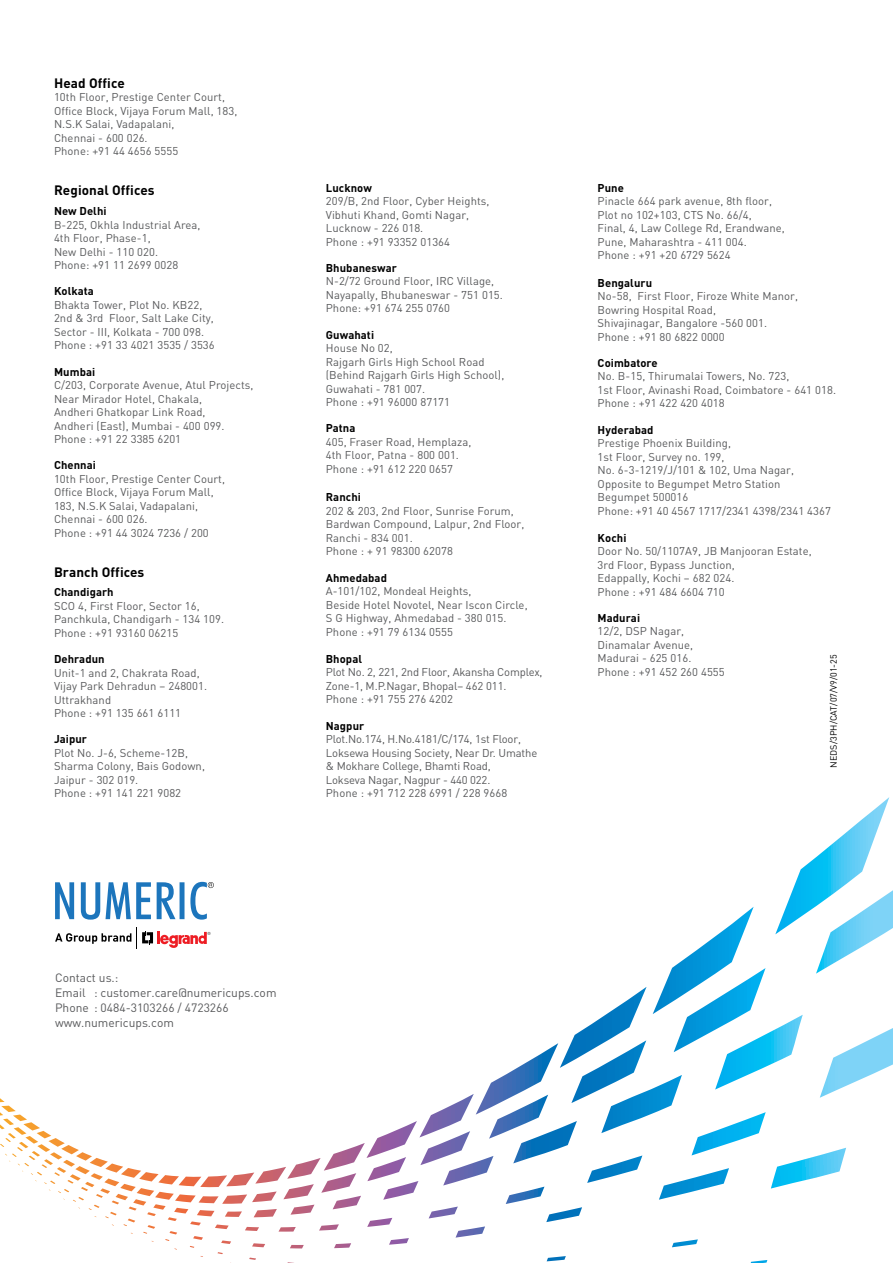
<style>
.page{position:relative;width:893px;height:1263px;background:#fff}
.page>*{position:absolute;margin:0;border:0;box-sizing:border-box;transform-origin:0 0}
.t1{font:700 13.5px "DIN";letter-spacing:.005em;color:#000}
.t2{font:12px/15px "DIN";color:#58595b}
.t3{font:11.25px/13.5px "DIN";letter-spacing:.005em;color:#58595b}
.t4{font:700 11.25px "DIN";letter-spacing:.005em;color:#000}
.t5{font:11.25px/13.5px "DIN";letter-spacing:-.015em;color:#58595b}
.t6{font:9px "DIN";color:#000}
</style>
<div class="page">
<svg style="left:0;top:797px;width:893px;height:466px"></svg>
<p class="t1" style="left:54px;top:74px;width:72px">Head Office</p>
<p class="t3" style="left:54px;top:90px;width:185px">10th Floor, Prestige Center Court,<br>Office Block, Vijaya Forum Mall, 183,<br>N.S.K Salai, Vadapalani,<br>Chennai - 600 026.<br>Phone: +91 44 4656 5555</p>
<p class="t1" style="left:54px;top:182px;width:102px">Regional Offices</p>
<p class="t4" style="left:54px;top:204px;width:54px">New Delhi</p>
<p class="t3" style="left:54px;top:218px;width:148px">B-225, Okhla Industrial Area,<br>4th Floor, Phase-1,<br>New Delhi - 110 020.<br>Phone: +91 11 2699 0028</p>
<p class="t4" style="left:54px;top:284px;width:41px">Kolkata</p>
<p class="t3" style="left:54px;top:298px;width:162px">Bhakta Tower, Plot No. KB22,<br>2nd &amp; 3rd Floor, Salt Lake City,<br>Sector - III, Kolkata - 700 098.<br>Phone : +91 33 4021 3535 / 3536</p>
<p class="t4" style="left:54px;top:364px;width:43px">Mumbai</p>
<p class="t3" style="left:54px;top:378px;width:201px">C/203, Corporate Avenue, Atul Projects,<br>Near Mirador Hotel, Chakala,<br>Andheri Ghatkopar Link Road,<br>Andheri (East), Mumbai - 400 099.<br>Phone : +91 22 3385 6201</p>
<p class="t4" style="left:54px;top:458px;width:44px">Chennai</p>
<p class="t3" style="left:54px;top:472px;width:173px">10th Floor, Prestige Center Court,<br>Office Block, Vijaya Forum Mall,<br>183, N.S.K Salai, Vadapalani,<br>Chennai - 600 026.<br>Phone : +91 44 3024 7236 / 200</p>
<p class="t1" style="left:54px;top:563px;width:92px">Branch Offices</p>
<p class="t4" style="left:54px;top:585px;width:61px">Chandigarh</p>
<p class="t3" style="left:54px;top:599px;width:172px">SCO 4, First Floor, Sector 16,<br>Panchkula, Chandigarh - 134 109.<br>Phone : +91 93160 06215</p>
<p class="t4" style="left:54px;top:652px;width:52px">Dehradun</p>
<p class="t3" style="left:54px;top:666px;width:155px">Unit-1 and 2, Chakrata Road,<br>Vijay Park Dehradun – 248001.<br>Uttrakhand<br>Phone : +91 135 661 6111</p>
<p class="t4" style="left:54px;top:732px;width:35px">Jaipur</p>
<p class="t3" style="left:54px;top:746px;width:152px">Plot No. J-6, Scheme-12B,<br>Sharma Colony, Bais Godown,<br>Jaipur - 302 019.<br>Phone : +91 141 221 9082</p>
<p class="t4" style="left:326px;top:180px;width:48px">Lucknow</p>
<p class="t3" style="left:326px;top:194px;width:165px">209/B, 2nd Floor, Cyber Heights,<br>Vibhuti Khand, Gomti Nagar,<br>Lucknow - 226 018.<br>Phone : +91 93352 01364</p>
<p class="t4" style="left:326px;top:260px;width:73px">Bhubaneswar</p>
<p class="t3" style="left:326px;top:274px;width:179px">N-2/72 Ground Floor, IRC Village,<br>Nayapally, Bhubaneswar - 751 015.<br>Phone: +91 674 255 0760</p>
<p class="t4" style="left:326px;top:327px;width:50px">Guwahati</p>
<p class="t3" style="left:326px;top:341px;width:180px">House No 02,<br>Rajgarh Girls High School Road (Behind Rajgarh Girls High School),<br>Guwahati - 781 007.<br>Phone : +91 96000 87171</p>
<p class="t4" style="left:326px;top:421px;width:31px">Patna</p>
<p class="t3" style="left:326px;top:435px;width:147px">405, Fraser Road, Hemplaza,<br>4th Floor, Patna - 800 001.<br>Phone : +91 612 220 0657</p>
<p class="t4" style="left:326px;top:490px;width:37px">Ranchi</p>
<p class="t3" style="left:326px;top:504px;width:200px">202 &amp; 203, 2nd Floor, Sunrise Forum,<br>Bardwan Compound, Lalpur, 2nd Floor,<br>Ranchi - 834 001.<br>Phone : + 91 98300 62078</p>
<p class="t4" style="left:326px;top:570px;width:63px">Ahmedabad</p>
<p class="t3" style="left:326px;top:584px;width:203px">A-101/102, Mondeal Heights,<br>Beside Hotel Novotel, Near Iscon Circle,<br>S G Highway, Ahmedabad - 380 015.<br>Phone : +91 79 6134 0555</p>
<p class="t4" style="left:326px;top:651px;width:38px">Bhopal</p>
<p class="t5" style="left:326px;top:665px;width:218px">Plot No. 2, 221, 2nd Floor, Akansha Complex,<br>Zone-1, M.P.Nagar, Bhopal– 462 011.<br>Phone : +91 755 276 4202</p>
<p class="t4" style="left:326px;top:718px;width:40px">Nagpur</p>
<p class="t3" style="left:326px;top:732px;width:213px">Plot.No.174, H.No.4181/C/174, 1st Floor, Loksewa Housing Society, Near Dr. Umathe &amp; Mokhare College, Bhamti Road,<br>Lokseva Nagar, Nagpur - 440 022.<br>Phone : +91 712 228 6991 / 228 9668</p>
<p class="t4" style="left:598px;top:180px;width:28px">Pune</p>
<p class="t3" style="left:598px;top:194px;width:189px">Pinacle 664 park avenue, 8th floor,<br>Plot no 102+103, CTS No. 66/4,<br>Final, 4, Law College Rd, Erandwane,<br>Pune, Maharashtra - 411 004.<br>Phone : +91 +20 6729 5624</p>
<p class="t4" style="left:598px;top:275px;width:56px">Bengaluru</p>
<p class="t3" style="left:598px;top:289px;width:202px">No-58, First Floor, Firoze White Manor,<br>Bowring Hospital Road,<br>Shivajinagar, Bangalore -560 001.<br>Phone : +91 80 6822 0000</p>
<p class="t4" style="left:598px;top:355px;width:62px">Coimbatore</p>
<p class="t3" style="left:598px;top:369px;width:240px">No. B-15, Thirumalai Towers, No. 723,<br>1st Floor, Avinashi Road, Coimbatore - 641 018.<br>Phone : +91 422 420 4018</p>
<p class="t4" style="left:598px;top:422px;width:58px">Hyderabad</p>
<p class="t3" style="left:598px;top:436px;width:235px">Prestige Phoenix Building,<br>1st Floor, Survey no. 199,<br>No. 6-3-1219/J/101 &amp; 102, Uma Nagar,<br>Opposite to Begumpet Metro Station<br>Begumpet 500016<br>Phone: +91 40 4567 1717/2341 4398/2341 4367</p>
<p class="t4" style="left:598px;top:530px;width:30px">Kochi</p>
<p class="t3" style="left:598px;top:544px;width:216px">Door No. 50/1107A9, JB Manjooran Estate,<br>3rd Floor, Bypass Junction,<br>Edappally, Kochi – 682 024.<br>Phone : +91 484 6604 710</p>
<p class="t4" style="left:598px;top:610px;width:44px">Madurai</p>
<p class="t3" style="left:598px;top:624px;width:129px">12/2, DSP Nagar,<br>Dinamalar Avenue,<br>Madurai - 625 016.<br>Phone : +91 452 260 4555</p>
<p class="t6" style="left:828px;top:767px;width:115px;rotate:-90deg">NEDS/3PH/CAT/07/V9/01-25</p>
<p class="t2" style="left:55px;top:970px;width:223px">Contact us.:<br>Email : customer.care@numericups.com<br>Phone : 0484-3103266 / 4723266 www.numericups.com</p>
</div>
